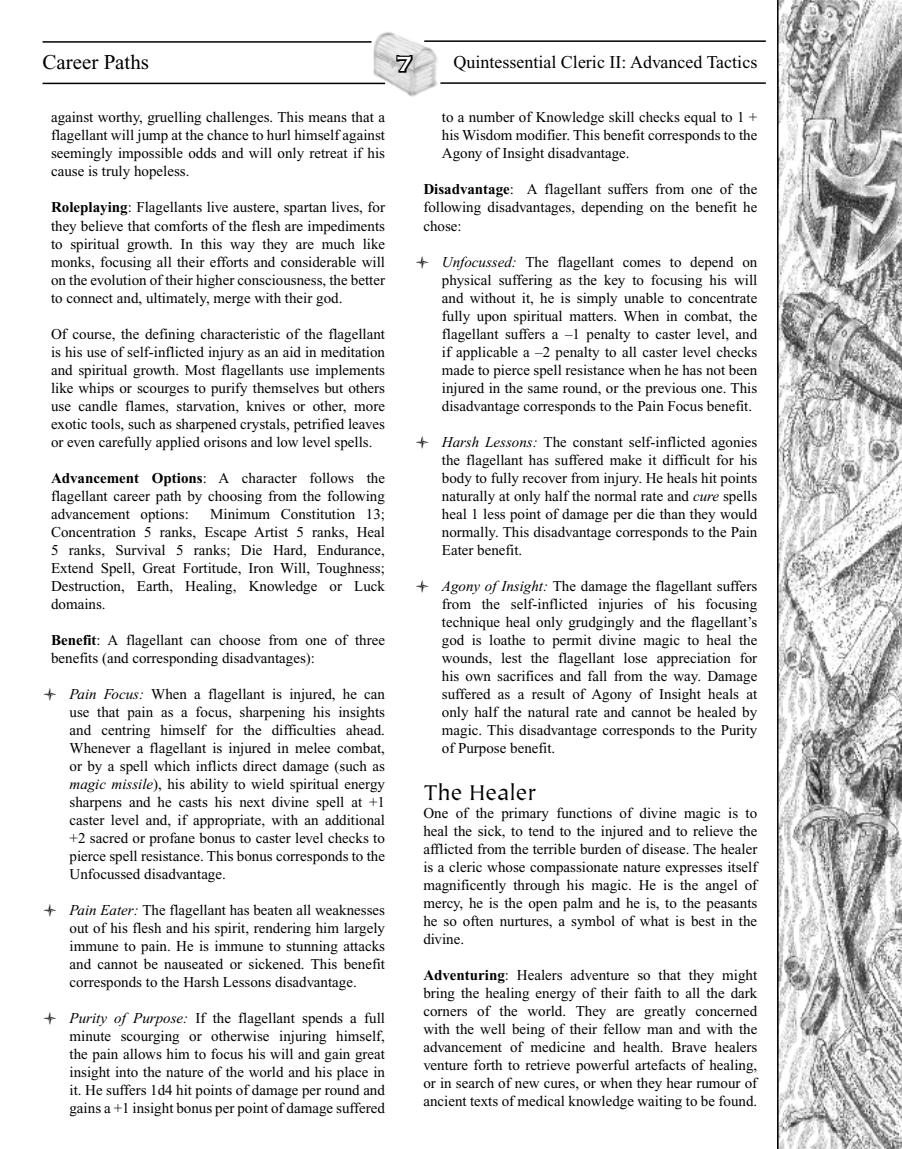
<style>
.page{position:relative;width:902px;height:1149px;background:#fff}
.page>*{position:absolute;margin:0;border:0;box-sizing:border-box;transform-origin:0 0}
.t1{font:24px "Tiepolo";color:#000}
.t2{font:21px "Times New Roman";color:#000}
.t3{font:700 21px "Copperplate Gothic";color:#fff}
.t4{font:18px "Times New Roman";color:#000}
.t5{font:15px/18px "Times New Roman";color:#000;text-align:justify}
.s1{font-weight:700}
.s2{font-style:italic}
</style>
<div class="page">
<img style="left:373px;top:32px;width:64px;height:65px">
<hr style="left:424px;top:40px;width:341px;height:2px;background:#000">
<hr style="left:440px;top:82px;width:325px;height:2px;background:#000">
<hr style="left:43px;top:83px;width:342px;height:1px;background:#000">
<hr style="left:43px;top:41px;width:328px;height:2px;background:#000">
<svg style="left:394px;top:53px;width:21px;height:22px"></svg>
<svg style="left:777px;top:0;width:124px;height:1148px"></svg>
<h2 class="t2" style="left:43px;top:51px;width:108px">Career Paths</h2>
<h2 class="t3" style="left:397px;top:53px;width:16px">7</h2>
<p class="t4" style="left:453px;top:52px;width:305px">Quintessential Cleric II: Advanced Tactics</p>
<p class="t5" style="left:51px;top:108px;width:335px">against worthy, gruelling challenges. This means that a flagellant will jump at the chance to hurl himself against seemingly impossible odds and will only retreat if his cause is truly hopeless.</p>
<p class="t5" style="left:51px;top:198px;width:335px"><span class="s1">Roleplaying</span>: Flagellants live austere, spartan lives, for they believe that comforts of the flesh are impediments to spiritual growth. In this way they are much like monks, focusing all their efforts and considerable will on the evolution of their higher consciousness, the better to connect and, ultimately, merge with their god.</p>
<p class="t5" style="left:51px;top:324px;width:335px">Of course, the defining characteristic of the flagellant is his use of self-inflicted injury as an aid in meditation and spiritual growth. Most flagellants use implements like whips or scourges to purify themselves but others use candle flames, starvation, knives or other, more exotic tools, such as sharpened crystals, petrified leaves or even carefully applied orisons and low level spells.</p>
<p class="t5" style="left:51px;top:468px;width:335px"><span class="s1">Advancement Options</span>: A character follows the flagellant career path by choosing from the following advancement options:</p>
<p class="t5" style="left:51px;top:504px;width:335px;text-indent:159px">Minimum Constitution 13; Concentration 5 ranks, Escape Artist 5 ranks, Heal 5 ranks, Survival 5 ranks; Die Hard, Endurance, Extend Spell, Great Fortitude, Iron Will, Toughness; Destruction, Earth, Healing, Knowledge or Luck domains.</p>
<p class="t5" style="left:51px;top:630px;width:335px"><span class="s1">Benefit</span>: A flagellant can choose from one of three benefits (and corresponding disadvantages):</p>
<p class="t5" style="left:70px;top:684px;width:317px;text-indent:-27px">● <span class="s2">Pain Focus:</span> When a flagellant is injured, he can use that pain as a focus, sharpening his insights and centring himself for the difficulties ahead.<br>Whenever a flagellant is injured in melee combat, or by a spell which inflicts direct damage (such as <span class="s2">magic missile</span>), his ability to wield spiritual energy sharpens and he casts his next divine spell at +1 caster level and, if appropriate, with an additional +2 sacred or profane bonus to caster level checks to pierce spell resistance. This bonus corresponds to the Unfocussed disadvantage.</p>
<p class="t5" style="left:70px;top:900px;width:317px;text-indent:-27px">● <span class="s2">Pain Eater:</span> The flagellant has beaten all weaknesses out of his flesh and his spirit, rendering him largely immune to pain. He is immune to stunning attacks and cannot be nauseated or sickened. This benefit corresponds to the Harsh Lessons disadvantage.</p>
<p class="t5" style="left:70px;top:1008px;width:317px;text-indent:-27px">● <span class="s2">Purity of Purpose:</span> If the flagellant spends a full minute scourging or otherwise injuring himself, the pain allows him to focus his will and gain great insight into the nature of the world and his place in it. He suffers 1d4 hit points of damage per round and gains a +1 insight bonus per point of damage suffered</p>
<p class="t5" style="left:442px;top:108px;width:317px">to a number of Knowledge skill checks equal to 1 + his Wisdom modifier. This benefit corresponds to the Agony of Insight disadvantage.</p>
<p class="t5" style="left:423px;top:180px;width:335px"><span class="s1">Disadvantage</span>: A flagellant suffers from one of the following disadvantages, depending on the benefit he chose:</p>
<p class="t5" style="left:442px;top:252px;width:317px;text-indent:-27px">● <span class="s2">Unfocussed:</span> The flagellant comes to depend on physical suffering as the key to focusing his will and without it, he is simply unable to concentrate fully upon spiritual matters. When in combat, the flagellant suffers a –1 penalty to caster level, and if applicable a –2 penalty to all caster level checks made to pierce spell resistance when he has not been injured in the same round, or the previous one. This disadvantage corresponds to the Pain Focus benefit.</p>
<p class="t5" style="left:442px;top:432px;width:317px;text-indent:-27px">● <span class="s2">Harsh Lessons:</span> The constant self-inflicted agonies the flagellant has suffered make it difficult for his body to fully recover from injury. He heals hit points naturally at only half the normal rate and <span class="s2">cure</span> spells heal 1 less point of damage per die than they would normally. This disadvantage corresponds to the Pain Eater benefit.</p>
<p class="t5" style="left:442px;top:576px;width:317px;text-indent:-27px">● <span class="s2">Agony of Insight:</span> The damage the flagellant suffers from the self-inflicted injuries of his focusing technique heal only grudgingly and the flagellant’s god is loathe to permit divine magic to heal the wounds, lest the flagellant lose appreciation for his own sacrifices and fall from the way. Damage suffered as a result of Agony of Insight heals at only half the natural rate and cannot be healed by magic. This disadvantage corresponds to the Purity of Purpose benefit.</p>
<h1 class="t1" style="left:423px;top:779px;width:114px">The Healer</h1>
<p class="t5" style="left:423px;top:803px;width:335px">One of the primary functions of divine magic is to heal the sick, to tend to the injured and to relieve the afflicted from the terrible burden of disease. The healer is a cleric whose compassionate nature expresses itself magnificently through his magic. He is the angel of mercy, he is the open palm and he is, to the peasants he so often nurtures, a symbol of what is best in the divine.</p>
<p class="t5" style="left:423px;top:965px;width:335px"><span class="s1">Adventuring</span>: Healers adventure so that they might bring the healing energy of their faith to all the dark corners of the world. They are greatly concerned with the well being of their fellow man and with the advancement of medicine and health. Brave healers venture forth to retrieve powerful artefacts of healing, or in search of new cures, or when they hear rumour of ancient texts of medical knowledge waiting to be found.</p>
</div>
